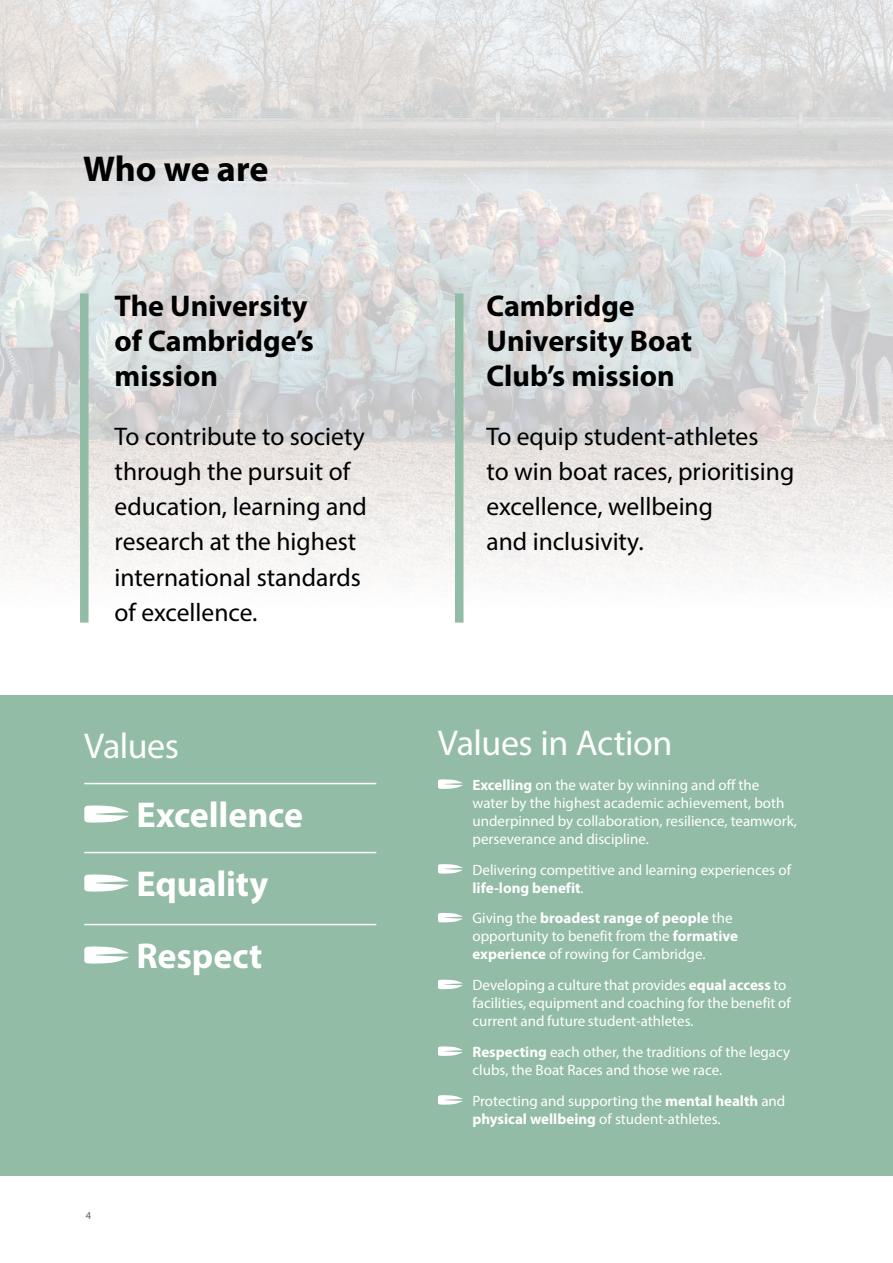
<style>
.page{position:relative;width:893px;height:1263px;background:#fff}
.page>*{position:absolute;margin:0;border:0;box-sizing:border-box;transform-origin:0 0}
.t1{font:700 36px/70.5px "Myriad Pro";letter-spacing:-.005em;color:#fff}
.t2{font:36px "Myriad Pro";letter-spacing:-.015em;color:#fff}
.t3{font:700 36px "Myriad Pro";letter-spacing:-.01em;color:#000}
.t4{font:700 30px/35.1px "Myriad Pro";color:#000}
.t5{font:25.5px/35.1px "Myriad Pro";color:#000}
.t6{font:15px/18px "Myriad Pro";color:#fff}
.t7{font:10.5px "Myriad Pro";color:#546072}
.s1{font-weight:700}
</style>
<div class="page">
<img style="left:0;top:0;width:893px;height:612px">
<div style="left:0;top:696px;width:893px;height:480px;background:#92bca5"></div>
<svg style="left:438px;top:779px;width:25px;height:10px"></svg>
<svg style="left:438px;top:864px;width:25px;height:10px"></svg>
<svg style="left:438px;top:913px;width:25px;height:9px"></svg>
<svg style="left:438px;top:979px;width:25px;height:10px"></svg>
<svg style="left:438px;top:1046px;width:25px;height:10px"></svg>
<svg style="left:438px;top:1095px;width:25px;height:10px"></svg>
<hr style="left:84px;top:783px;width:292px;height:1px;background:#fff">
<hr style="left:84px;top:852px;width:292px;height:1px;background:#fff">
<hr style="left:84px;top:924px;width:292px;height:1px;background:#fff">
<svg style="left:84px;top:805px;width:45px;height:18px"></svg>
<svg style="left:84px;top:874px;width:45px;height:18px"></svg>
<svg style="left:84px;top:946px;width:45px;height:18px"></svg>
<div style="left:80px;top:293px;width:9px;height:330px;background:#92bca5"></div>
<div style="left:455px;top:293px;width:8px;height:330px;background:#92bca5"></div>
<h1 class="t3" style="left:83px;top:145px;width:187px">Who we are</h1>
<h2 class="t4" style="left:115px;top:287px;width:201px">The University of Cambridge’s mission</h2>
<h3 class="t5" style="left:115px;top:419px;width:254px">To contribute to society through the pursuit of education, learning and research at the highest international standards of excellence.</h3>
<h1 class="t2" style="left:84px;top:723px;width:96px">Values</h1>
<h1 class="t1" style="left:136px;top:778px;width:168px">Excellence<br>Equality<br>Respect</h1>
<p class="t7" style="left:86px;top:1209px;width:7px">4</p>
<h2 class="t4" style="left:486px;top:287px;width:207px">Cambridge<br>University Boat<br>Club’s mission</h2>
<h3 class="t5" style="left:486px;top:419px;width:309px">To equip student-athletes<br>to win boat races, prioritising excellence, wellbeing<br>and inclusivity.</h3>
<h1 class="t2" style="left:438px;top:721px;width:236px">Values in Action</h1>
<p class="t6" style="left:472px;top:776px;width:326px"><span class="s1">Excelling</span> on the water by winning and off the water by the highest academic achievement, both underpinned by collaboration, resilience, teamwork, perseverance and discipline.</p>
<p class="t6" style="left:472px;top:860px;width:320px">Delivering competitive and learning experiences of <span class="s1">life-long benefit</span>.</p>
<p class="t6" style="left:472px;top:909px;width:267px">Giving the <span class="s1">broadest range of people</span> the opportunity to benefit from the <span class="s1">formative experience</span> of rowing for Cambridge.</p>
<p class="t6" style="left:472px;top:976px;width:320px">Developing a culture that provides <span class="s1">equal access</span> to facilities, equipment and coaching for the benefit of current and future student-athletes.</p>
<p class="t6" style="left:472px;top:1043px;width:319px"><span class="s1">Respecting</span> each other, the traditions of the legacy clubs, the Boat Races and those we race.</p>
<p class="t6" style="left:472px;top:1091px;width:314px">Protecting and supporting the <span class="s1">mental health</span> and <span class="s1">physical wellbeing</span> of student-athletes.</p>
</div>
